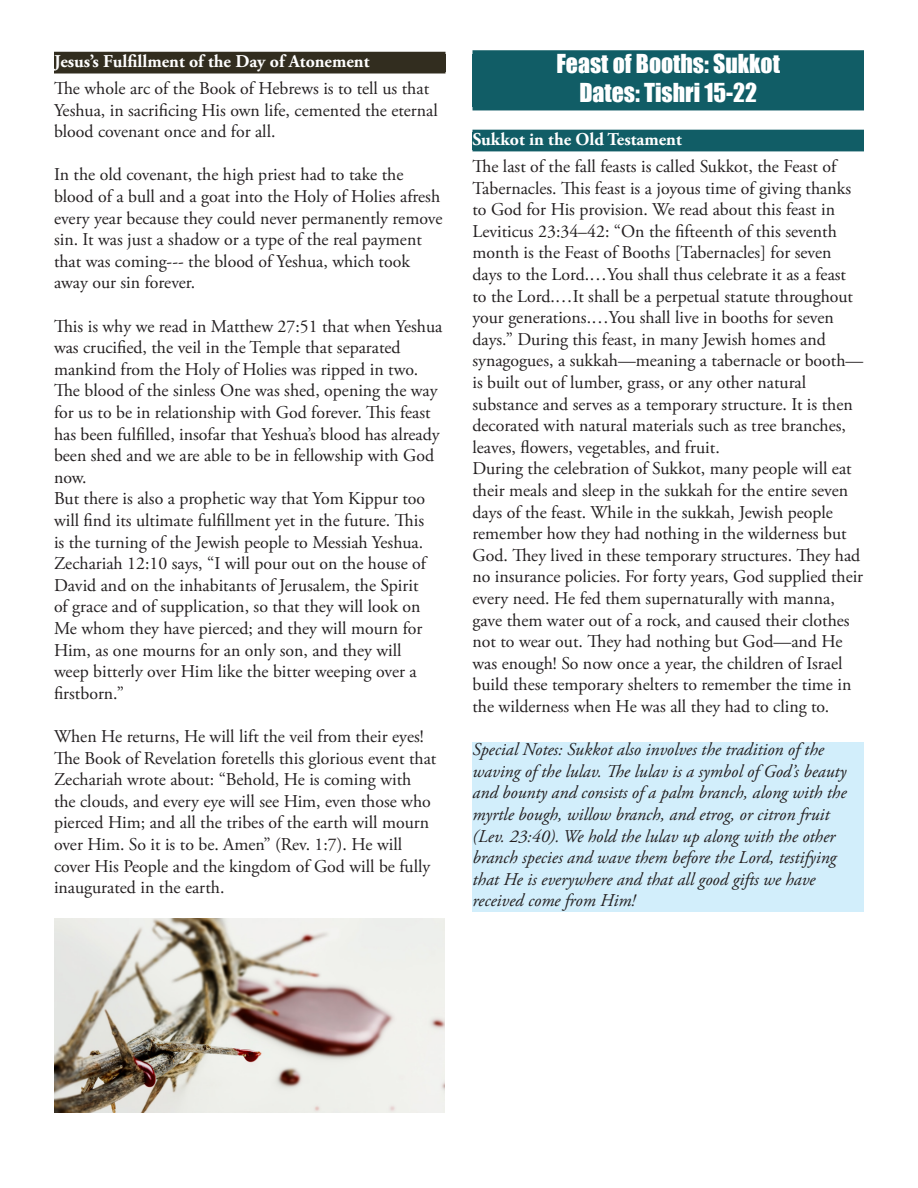
<style>
.page{position:relative;width:918px;height:1188px;background:#fff}
.page>*{position:absolute;margin:0;border:0;box-sizing:border-box;transform-origin:0 0}
.Bullets{font:24px "Impact";color:#fff}
.Bullets-2{font:18px/21.6px "Adobe Garamond Pro";color:#231f20}
.Bullets-3{font:italic 18px/21.6px "Adobe Garamond Pro";color:#231f20}
.Bullets-4{font:700 18px "Adobe Garamond Pro";color:#fff}
</style>
<div class="page">
<div style="left:54px;top:54px;width:392px;height:18px;background:#322d1f"></div>
<hr style="left:54px;top:70px;width:392px;height:3px;background:#322d1f">
<hr style="left:54px;top:52px;width:392px;height:4px;background:#322d1f">
<img style="left:54px;top:918px;width:391px;height:194px">
<div style="left:472px;top:54px;width:392px;height:53px;background:#115d66"></div>
<div style="left:472px;top:103px;width:392px;height:7px;background:#115d66"></div>
<div style="left:472px;top:50px;width:392px;height:8px;background:#115d66"></div>
<div style="left:472px;top:132px;width:392px;height:18px;background:#115d66"></div>
<hr style="left:472px;top:148px;width:392px;height:3px;background:#115d66">
<hr style="left:472px;top:130px;width:392px;height:4px;background:#115d66">
<div style="left:472px;top:742px;width:392px;height:169px;background:#d2eefb"></div>
<p class="Bullets-4" style="left:54px;top:51px;width:317px">Jesus’s Fulfillment of the Day of Atonement</p>
<p class="Bullets-2" style="left:54px;top:78px;width:385px">The whole arc of the Book of Hebrews is to tell us that<br>Yeshua, in sacrificing His own life, cemented the eternal blood covenant once and for all.</p>
<p class="Bullets-2" style="left:54px;top:165px;width:390px">In the old covenant, the high priest had to take the blood of a bull and a goat into the Holy of Holies afresh every year because they could never permanently remove sin. It was just a shadow or a type of the real payment that was coming--- the blood of Yeshua, which took away our sin forever.</p>
<p class="Bullets-2" style="left:54px;top:316px;width:390px">This is why we read in Matthew 27:51 that when Yeshua was crucified, the veil in the Temple that separated mankind from the Holy of Holies was ripped in two.<br>The blood of the sinless One was shed, opening the way for us to be in relationship with God forever. This feast has been fulfilled, insofar that Yeshua’s blood has already been shed and we are able to be in fellowship with God now.</p>
<p class="Bullets-2" style="left:54px;top:489px;width:374px">But there is also a prophetic way that Yom Kippur too will find its ultimate fulfillment yet in the future. This is the turning of the Jewish people to Messiah Yeshua.<br>Zechariah 12:10 says, “I will pour out on the house of David and on the inhabitants of Jerusalem, the Spirit of grace and of supplication, so that they will look on Me whom they have pierced; and they will mourn for Him, as one mourns for an only son, and they will weep bitterly over Him like the bitter weeping over a firstborn.”</p>
<p class="Bullets-2" style="left:54px;top:726px;width:384px">When He returns, He will lift the veil from their eyes!<br>The Book of Revelation foretells this glorious event that Zechariah wrote about: “Behold, He is coming with the clouds, and every eye will see Him, even those who pierced Him; and all the tribes of the earth will mourn over Him. So it is to be. Amen” (Rev. 1:7). He will cover His People and the kingdom of God will be fully inaugurated in the earth.</p>
<p class="Bullets" style="left:557px;top:45px;width:225px">Feast of Booths: Sukkot</p>
<p class="Bullets" style="left:579px;top:74px;width:179px">Dates: Tishri 15-22</p>
<p class="Bullets-4" style="left:472px;top:129px;width:211px">Sukkot in the Old Testament</p>
<p class="Bullets-2" style="left:472px;top:156px;width:392px">The last of the fall feasts is called Sukkot, the Feast of Tabernacles. This feast is a joyous time of giving thanks to God for His provision. We read about this feast in Leviticus 23:34–42: “On the fifteenth of this seventh month is the Feast of Booths [Tabernacles] for seven days to the Lord.…You shall thus celebrate it as a feast to the Lord.…It shall be a perpetual statute throughout your generations.…You shall live in booths for seven days.” During this feast, in many Jewish homes and synagogues, a sukkah—meaning a tabernacle or booth— is built out of lumber, grass, or any other natural substance and serves as a temporary structure. It is then decorated with natural materials such as tree branches, leaves, flowers, vegetables, and fruit.</p>
<p class="Bullets-2" style="left:472px;top:459px;width:392px">During the celebration of Sukkot, many people will eat their meals and sleep in the sukkah for the entire seven days of the feast. While in the sukkah, Jewish people remember how they had nothing in the wilderness but God. They lived in these temporary structures. They had no insurance policies. For forty years, God supplied their every need. He fed them supernaturally with manna, gave them water out of a rock, and caused their clothes not to wear out. They had nothing but God—and He was enough! So now once a year, the children of Israel build these temporary shelters to remember the time in the wilderness when He was all they had to cling to.</p>
<p class="Bullets-3" style="left:472px;top:739px;width:376px">Special Notes: Sukkot also involves the tradition of the waving of the lulav. The lulav is a symbol of God’s beauty and bounty and consists of a palm branch, along with the myrtle bough, willow branch, and etrog, or citron fruit (Lev. 23:40). We hold the lulav up along with the other branch species and wave them before the Lord, testifying that He is everywhere and that all good gifts we have received come from Him!</p>
</div>
